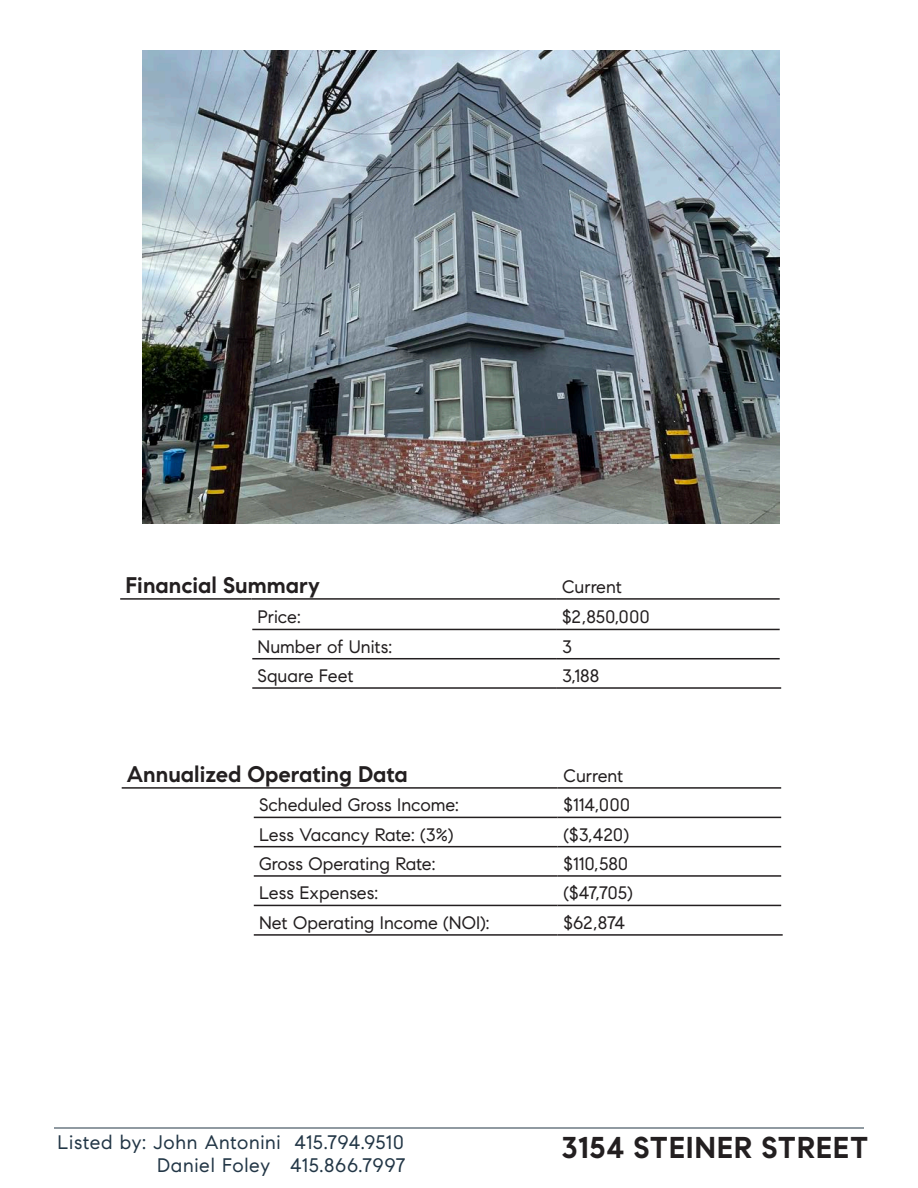
<style>
.page{position:relative;width:918px;height:1188px;background:#fff}
.page>*{position:absolute;margin:0;border:0;box-sizing:border-box;transform-origin:0 0}
.t1{font:700 30px "Compass Sans";letter-spacing:.02em;color:#231f20}
.t2{font:700 22.5px "Compass Sans";color:#231f20}
.t3{font:19.5px/23.4px "Compass Sans";letter-spacing:.035em;color:#223646;text-align:right}
.t4{font:18px "Compass Sans";color:#231f20}
</style>
<div class="page">
<hr style="left:54px;top:1128px;width:810px;height:1px;background:#233645">
<hr style="left:252px;top:629px;width:304px;height:1px;background:#231f20">
<hr style="left:556px;top:629px;width:224px;height:1px;background:#231f20">
<hr style="left:252px;top:658px;width:304px;height:1px;background:#231f20">
<hr style="left:556px;top:658px;width:224px;height:1px;background:#231f20">
<hr style="left:252px;top:687px;width:304px;height:2px;background:#231f20">
<hr style="left:556px;top:687px;width:225px;height:2px;background:#231f20">
<hr style="left:120px;top:598px;width:132px;height:2px;background:#231f20">
<hr style="left:252px;top:598px;width:304px;height:2px;background:#231f20">
<hr style="left:556px;top:598px;width:224px;height:2px;background:#231f20">
<hr style="left:254px;top:817px;width:304px;height:1px;background:#231f20">
<hr style="left:558px;top:817px;width:223px;height:1px;background:#231f20">
<hr style="left:254px;top:846px;width:304px;height:1px;background:#231f20">
<hr style="left:558px;top:846px;width:223px;height:1px;background:#231f20">
<hr style="left:254px;top:875px;width:304px;height:2px;background:#231f20">
<hr style="left:558px;top:875px;width:223px;height:2px;background:#231f20">
<hr style="left:254px;top:905px;width:304px;height:1px;background:#231f20">
<hr style="left:558px;top:905px;width:223px;height:1px;background:#231f20">
<hr style="left:254px;top:934px;width:304px;height:2px;background:#231f20">
<hr style="left:558px;top:934px;width:225px;height:2px;background:#231f20">
<hr style="left:122px;top:787px;width:131px;height:2px;background:#231f20">
<hr style="left:253px;top:787px;width:305px;height:2px;background:#231f20">
<hr style="left:558px;top:787px;width:223px;height:2px;background:#231f20">
<img style="left:142px;top:50px;width:637px;height:473px">
<p class="t2" style="left:125px;top:572px;width:196px">Financial Summary</p>
<p class="t4" style="left:562px;top:576px;width:61px">Current</p>
<p class="t4" style="left:258px;top:606px;width:45px">Price:</p>
<p class="t4" style="left:562px;top:606px;width:89px">$2,850,000</p>
<p class="t4" style="left:258px;top:636px;width:136px">Number of Units:</p>
<p class="t4" style="left:562px;top:636px;width:11px">3</p>
<p class="t4" style="left:258px;top:665px;width:98px">Square Feet</p>
<p class="t4" style="left:562px;top:665px;width:39px">3,188</p>
<p class="t2" style="left:127px;top:761px;width:282px">Annualized Operating Data</p>
<p class="t4" style="left:564px;top:765px;width:61px">Current</p>
<p class="t4" style="left:259px;top:794px;width:201px">Scheduled Gross Income:</p>
<p class="t4" style="left:564px;top:794px;width:68px">$114,000</p>
<p class="t4" style="left:259px;top:824px;width:196px">Less Vacancy Rate: (3%)</p>
<p class="t4" style="left:564px;top:824px;width:67px">($3,420)</p>
<p class="t4" style="left:259px;top:853px;width:178px">Gross Operating Rate:</p>
<p class="t4" style="left:564px;top:853px;width:66px">$110,580</p>
<p class="t4" style="left:259px;top:882px;width:121px">Less Expenses:</p>
<p class="t4" style="left:564px;top:882px;width:71px">($47,705)</p>
<p class="t4" style="left:259px;top:912px;width:232px">Net Operating Income (NOI):</p>
<p class="t4" style="left:564px;top:912px;width:63px">$62,874</p>
<p class="t3" style="left:58px;top:1130px;width:349px">Listed by: John Antonini 415.794.9510<br>Daniel Foley 415.866.7997</p>
<h1 class="t1" style="left:561px;top:1129px;width:309px">3154 STEINER STREET</h1>
</div>
